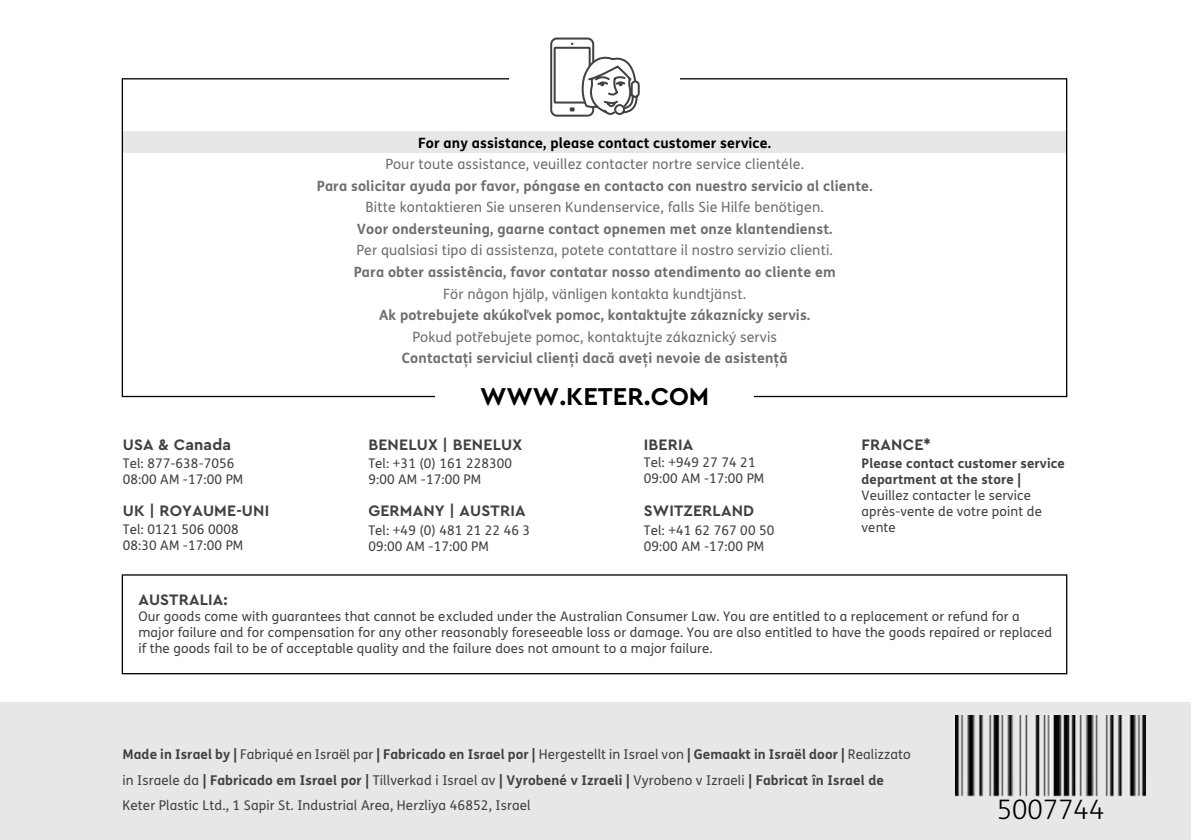
<style>
.page{position:relative;width:1191px;height:840px;background:#fff}
.page>*{position:absolute;margin:0;border:0;box-sizing:border-box;transform-origin:0 0}
.t1{font:300 26.8px "FS Me Pro";color:#000}
.t2{font:700 25.6px "Cera PRO";color:#000}
.t3{font:700 15.8px "Cera PRO";letter-spacing:.01em;color:#414042}
.t4{font:700 14.2px "FS Me Pro";letter-spacing:.01em;color:#6d6e71}
.t5{font:14.2px "FS Me Pro";letter-spacing:.01em;color:#6d6e71}
.t6{font:700 14.2px "FS Me Pro";letter-spacing:.01em;color:#000}
.t7{font:13.4px/25px "FS Me Pro";letter-spacing:.01em;color:#414042}
.t8{font:13.2px/16px "FS Me Pro";letter-spacing:.01em;color:#414042}
.t9{font:700 13.2px/16px "FS Me Pro";letter-spacing:.01em;color:#414042}
.s1{font-weight:700}
</style>
<div class="page">
<div style="left:122px;top:132px;width:944px;height:21px;background:#e6e7e8"></div>
<div style="left:122px;top:574px;width:945px;height:100px;border:1px solid #000"></div>
<div style="left:0;top:701px;width:1191px;height:138px;background:#e6e7e8"></div>
<div style="left:553px;top:47px;width:37px;height:56px;border:2px solid #414042"></div>
<div style="left:550px;top:38px;width:44px;height:79px;border:2px solid #414042;border-radius:6px"></div>
<svg style="left:570px;top:43px;width:70px;height:89px"></svg>
<img style="left:955px;top:715px;width:190px;height:82px">
<p class="t6" style="left:418px;top:131px;width:354px">For any assistance, please contact customer service.</p>
<p class="t5" style="left:385px;top:154px;width:420px">Pour toute assistance, veuillez contacter nortre service clientéle.</p>
<p class="t4" style="left:317px;top:174px;width:557px">Para solicitar ayuda por favor, póngase en contacto con nuestro servicio al cliente.</p>
<p class="t5" style="left:366px;top:197px;width:460px">Bitte kontaktieren Sie unseren Kundenservice, falls Sie Hilfe benötigen.</p>
<p class="t4" style="left:357px;top:218px;width:477px">Voor ondersteuning, gaarne contact opnemen met onze klantendienst.</p>
<p class="t5" style="left:356px;top:240px;width:478px">Per qualsiasi tipo di assistenza, potete contattare il nostro servizio clienti.</p>
<p class="t4" style="left:354px;top:261px;width:483px">Para obter assistência, favor contatar nosso atendimento ao cliente em</p>
<p class="t5" style="left:443px;top:283px;width:304px">För någon hjälp, vänligen kontakta kundtjänst.</p>
<p class="t4" style="left:379px;top:304px;width:433px">Ak potrebujete akúkoľvek pomoc, kontaktujte zákaznícky servis.</p>
<p class="t5" style="left:412px;top:327px;width:366px">Pokud potřebujete pomoc, kontaktujte zákaznický servis</p>
<p class="t4" style="left:402px;top:347px;width:387px">Contactați serviciul clienți dacă aveți nevoie de asistență</p>
<h2 class="t2" style="left:480px;top:379px;width:231px">WWW.KETER.COM</h2>
<p class="t3" style="left:368px;top:434px;width:155px">BENELUX | BENELUX</p>
<p class="t3" style="left:123px;top:434px;width:110px">USA &amp; Canada</p>
<p class="t8" style="left:123px;top:454px;width:122px">Tel: 877-638-7056<br>08:00 AM -17:00 PM</p>
<p class="t8" style="left:368px;top:454px;width:145px">Tel: +31 (0) 161 228300<br>9:00 AM -17:00 PM</p>
<p class="t3" style="left:644px;top:434px;width:51px">IBERIA</p>
<p class="t8" style="left:644px;top:454px;width:122px">Tel: +949 27 74 21<br>09:00 AM -17:00 PM</p>
<p class="t3" style="left:123px;top:499px;width:148px">UK | ROYAUME-UNI</p>
<p class="t3" style="left:368px;top:499px;width:159px">GERMANY | AUSTRIA</p>
<p class="t3" style="left:644px;top:499px;width:112px">SWITZERLAND</p>
<p class="t8" style="left:123px;top:521px;width:122px">Tel: 0121 506 0008<br>08:30 AM -17:00 PM</p>
<p class="t8" style="left:368px;top:522px;width:163px">Tel: +49 (0) 481 21 22 46 3<br>09:00 AM -17:00 PM</p>
<p class="t8" style="left:644px;top:522px;width:132px">Tel: +41 62 767 00 50<br>09:00 AM -17:00 PM</p>
<p class="t3" style="left:861px;top:434px;width:71px">FRANCE*</p>
<p class="t9" style="left:861px;top:454px;width:205px">Please contact customer service department at the store |</p>
<p class="t8" style="left:861px;top:487px;width:182px">Veuillez contacter le service après-vente de votre point de vente</p>
<p class="t3" style="left:138px;top:589px;width:91px">AUSTRALIA:</p>
<p class="t8" style="left:138px;top:607px;width:915px">Our goods come with guarantees that cannot be excluded under the Australian Consumer Law. You are entitled to a replacement or refund for a major failure and for compensation for any other reasonably foreseeable loss or damage. You are also entitled to have the goods repaired or replaced if the goods fail to be of acceptable quality and the failure does not amount to a major failure.</p>
<p class="t7" style="left:122px;top:741px;width:790px"><span class="s1">Made in Israel by |</span> Fabriqué en Israël par <span class="s1">| Fabricado en Israel por |</span> Hergestellt in Israel von <span class="s1">| Gemaakt in Israël door |</span> Realizzato in Israele da <span class="s1">| Fabricado em Israel por |</span> Tillverkad i Israel av <span class="s1">| Vyrobené v Izraeli |</span> Vyrobeno v Izraeli <span class="s1">| Fabricat în Israel de<br></span>Keter Plastic Ltd., 1 Sapir St. Industrial Area, Herzliya 46852, Israel</p>
<h1 class="t1" style="left:996px;top:790px;width:109px">5007744</h1>
</div>
